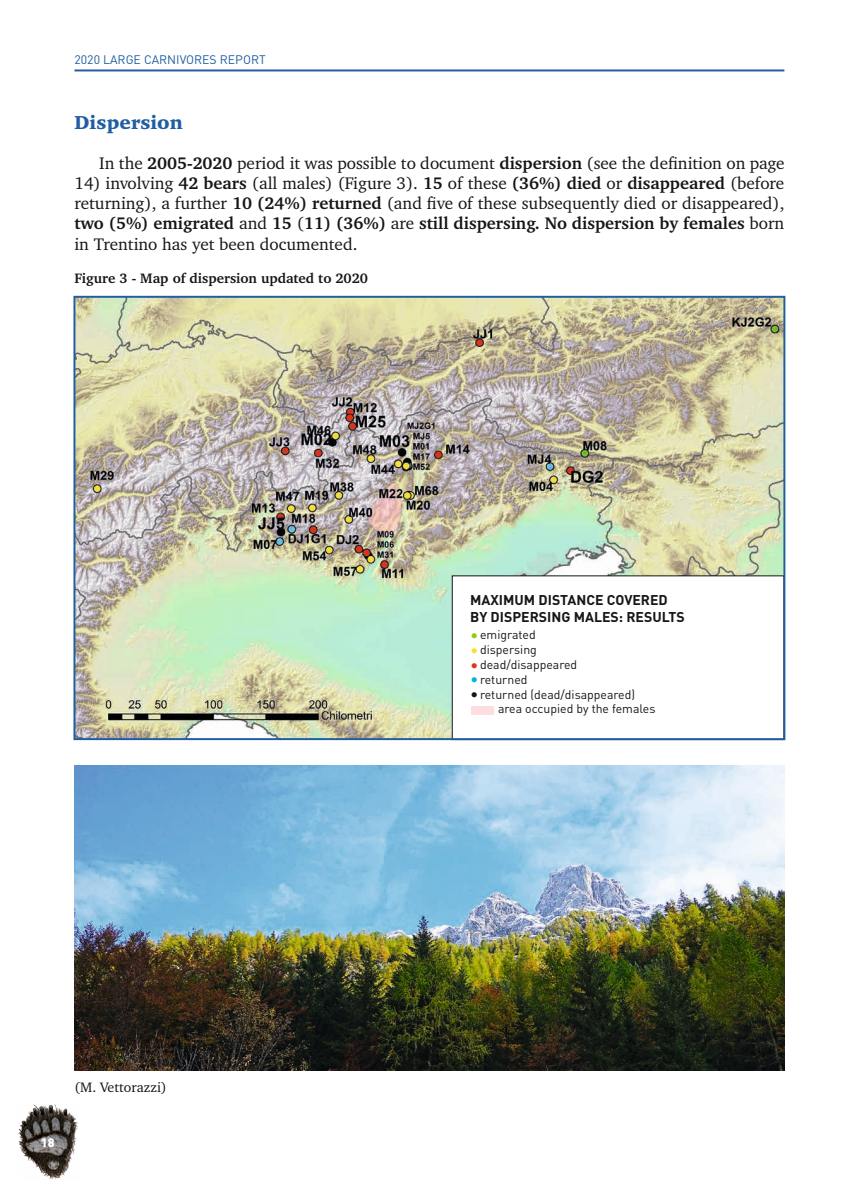
<style>
.page{position:relative;width:844px;height:1191px;background:#fff}
.page>*{position:absolute;margin:0;border:0;box-sizing:border-box;transform-origin:0 0}
.t1{font:900 19.25px "Charter BT Pro";color:#215ea1}
.t2{font:17.15px/20.1px "Charter BT Pro";color:#151616;text-align:justify}
.t3{font:700 14px/16.8px "DIN";color:#151616}
.t4{font:700 14px "Charter BT Pro";color:#151616}
.t5{font:14px "Charter BT Pro";color:#151616}
.t6{font:12.25px/14.9px "DIN Pro";color:#151616}
.t7{font:12.25px "DIN Pro";color:#215ea1}
.t8{font:900 12.25px "DIN";color:#fff}
.s1{font-weight:700}
.s2{font-size:15.75px;color:#90cc0b}
.s3{font-size:15.75px;color:#fae226}
.s4{font-size:15.75px;color:#e33515}
.s5{font-size:15.75px;color:#00b6d8}
.s6{font-size:15.75px}
</style>
<div class="page">
<hr style="left:74px;top:69px;width:710px;height:2px;background:#215ea1">
<img style="left:74px;top:765px;width:710px;height:305px">
<img style="left:76px;top:299px;width:706px;height:438px">
<div style="left:452px;top:576px;width:331px;height:163px;background:#fff"></div>
<div style="left:471px;top:706px;width:22px;height:9px;background:#ffdddf"></div>
<div style="left:73px;top:296px;width:712px;height:444px;border:2px solid #215ea1"></div>
<img style="left:18px;top:1104px;width:60px;height:75px">
<p class="t7" style="left:74px;top:51px;width:193px">2020 LARGE CARNIVORES REPORT</p>
<p class="t1" style="left:74px;top:110px;width:110px">Dispersion</p>
<p class="t2" style="left:99px;top:153px;width:686px">In the <span class="s1">2005-2020</span> period it was possible to document <span class="s1">dispersion</span> (see the definition on page</p>
<p class="t2" style="left:74px;top:173px;width:711px">14) involving <span class="s1">42 bears</span> (all males) (Figure 3). <span class="s1">15</span> of these <span class="s1">(36%) died</span> or <span class="s1">disappeared</span> (before returning), a further <span class="s1">10 (24%) returned</span> (and five of these subsequently died or disappeared), <span class="s1">two (5%) emigrated</span> and <span class="s1">15</span> (<span class="s1">11) (36%)</span> are <span class="s1">still dispersing. No dispersion by females</span> born in Trentino has yet been documented.</p>
<p class="t4" style="left:74px;top:270px;width:295px">Figure 3 - Map of dispersion updated to 2020</p>
<p class="t3" style="left:470px;top:590px;width:216px">MAXIMUM DISTANCE COVERED<br>BY DISPERSING MALES: RESULTS</p>
<p class="t6" style="left:470px;top:626px;width:67px"><span class="s2">•</span>emigrated</p>
<p class="t6" style="left:470px;top:641px;width:68px"><span class="s3">•</span>dispersing</p>
<p class="t6" style="left:470px;top:656px;width:109px"><span class="s4">•</span>dead/disappeared</p>
<p class="t6" style="left:470px;top:671px;width:59px"><span class="s5">•</span>returned</p>
<p class="t6" style="left:498px;top:686px;width:159px;text-indent:-28px"><span class="s6">•</span>returned (dead/disappeared) area occupied by the females</p>
<p class="t8" style="left:41px;top:1134px;width:15px">18</p>
<p class="t5" style="left:74px;top:1078px;width:94px">(M. Vettorazzi)</p>
</div>
